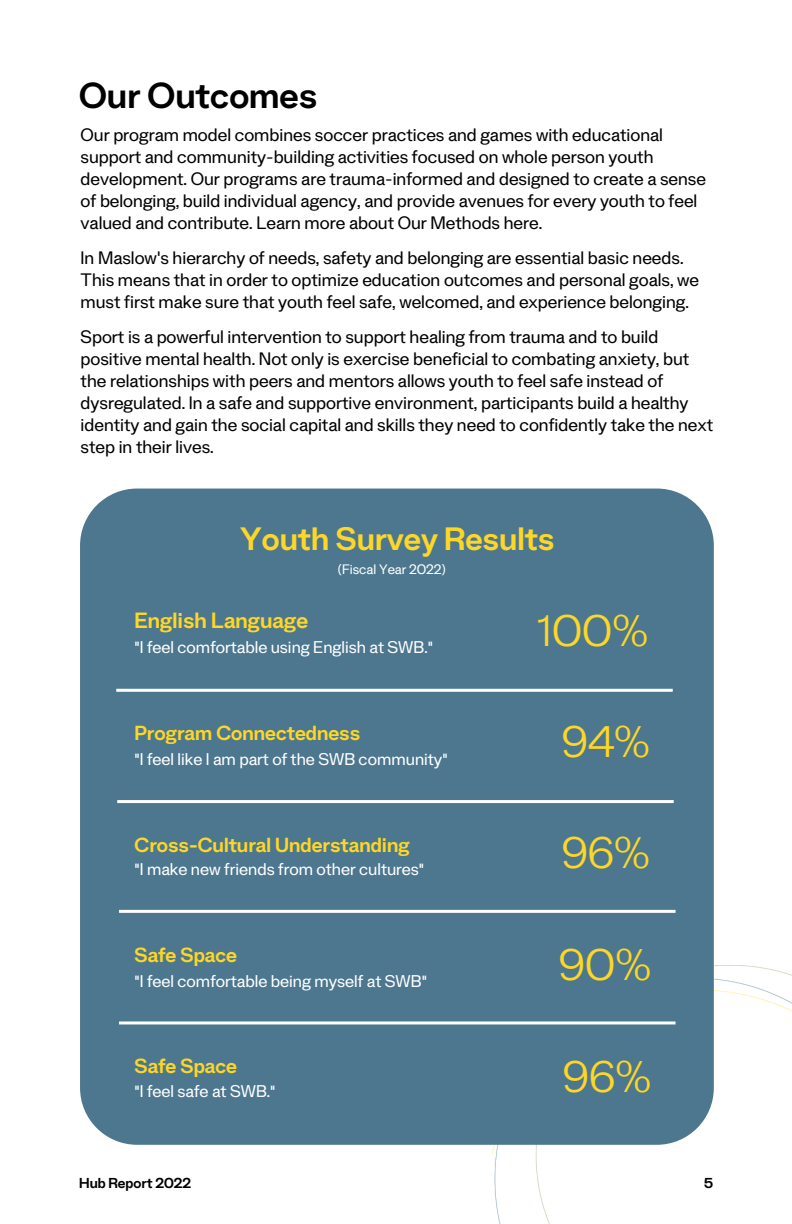
<style>
.page{position:relative;width:792px;height:1224px;background:#fff}
.page>*{position:absolute;margin:0;border:0;box-sizing:border-box;transform-origin:0 0}
.t1{font:300 49px "Stelvio Grotesk";color:#fed726}
.t2{font:700 40px "Stelvio Grotesk";color:#000}
.t3{font:700 35.8px "Stelvio Grotesk";color:#fed726}
.t4{font:700 24.4px "Stelvio Grotesk";color:#fed726}
.t5{font:700 22.6px "Stelvio Grotesk";color:#fed726}
.t6{font:20px/22px "Stelvio Grotesk";color:#000}
.t7{font:18.8px "Stelvio Grotesk";color:#fff}
.t8{font:700 16px "Stelvio Grotesk";color:#000}
.t9{font:15.2px "Stelvio Grotesk";color:#fff}
</style>
<div class="page">
<img style="left:492px;top:966px;width:300px;height:258px">
<div style="left:80px;top:489px;width:633px;height:656px;background:#4c778f;border-radius:57px"></div>
<hr style="left:116px;top:689px;width:557px;height:3px;background:#fff">
<hr style="left:117px;top:800px;width:557px;height:3px;background:#fff">
<hr style="left:119px;top:910px;width:557px;height:3px;background:#fff">
<hr style="left:119px;top:1021px;width:557px;height:3px;background:#fff">
<p class="t2" style="left:79px;top:83px;width:240px">Our Outcomes</p>
<p class="t6" style="left:81px;top:127px;width:627px">Our program model combines soccer practices and games with educational support and community-building activities focused on whole person youth development. Our programs are trauma-informed and designed to create a sense of belonging, build individual agency, and provide avenues for every youth to feel valued and contribute. Learn more about Our Methods here.</p>
<p class="t6" style="left:81px;top:250px;width:620px">In Maslow's hierarchy of needs, safety and belonging are essential basic needs.<br>This means that in order to optimize education outcomes and personal goals, we must first make sure that youth feel safe, welcomed, and experience belonging.</p>
<p class="t6" style="left:81px;top:329px;width:634px">Sport is a powerful intervention to support healing from trauma and to build positive mental health. Not only is exercise beneficial to combating anxiety, but the relationships with peers and mentors allows youth to feel safe instead of dysregulated. In a safe and supportive environment, participants build a healthy identity and gain the social capital and skills they need to confidently take the next step in their lives.</p>
<p class="t3" style="left:240px;top:527px;width:316px">Youth Survey Results</p>
<p class="t9" style="left:338px;top:565px;width:109px">(Fiscal Year 2022)</p>
<p class="t4" style="left:135px;top:612px;width:175px">English Language</p>
<p class="t7" style="left:135px;top:641px;width:300px">"I feel comfortable using English at SWB."</p>
<p class="t5" style="left:135px;top:726px;width:227px">Program Connectedness</p>
<p class="t7" style="left:135px;top:753px;width:315px">"I feel like I am part of the SWB community"</p>
<p class="t5" style="left:135px;top:838px;width:277px">Cross-Cultural Understanding</p>
<p class="t7" style="left:135px;top:863px;width:291px">"I make new friends from other cultures"</p>
<p class="t5" style="left:135px;top:947px;width:104px">Safe Space</p>
<p class="t7" style="left:135px;top:975px;width:294px">"I feel comfortable being myself at SWB"</p>
<p class="t5" style="left:135px;top:1059px;width:104px">Safe Space</p>
<p class="t7" style="left:135px;top:1085px;width:142px">"I feel safe at SWB."</p>
<p class="t1" style="left:538px;top:615px;width:112px">100%</p>
<p class="t1" style="left:562px;top:726px;width:90px">94%</p>
<p class="t1" style="left:562px;top:837px;width:90px">96%</p>
<p class="t1" style="left:559px;top:949px;width:94px">90%</p>
<p class="t1" style="left:563px;top:1061px;width:90px">96%</p>
<p class="t8" style="left:79px;top:1177px;width:113px">Hub Report 2022</p>
<p class="t8" style="left:704px;top:1177px;width:10px">5</p>
</div>
